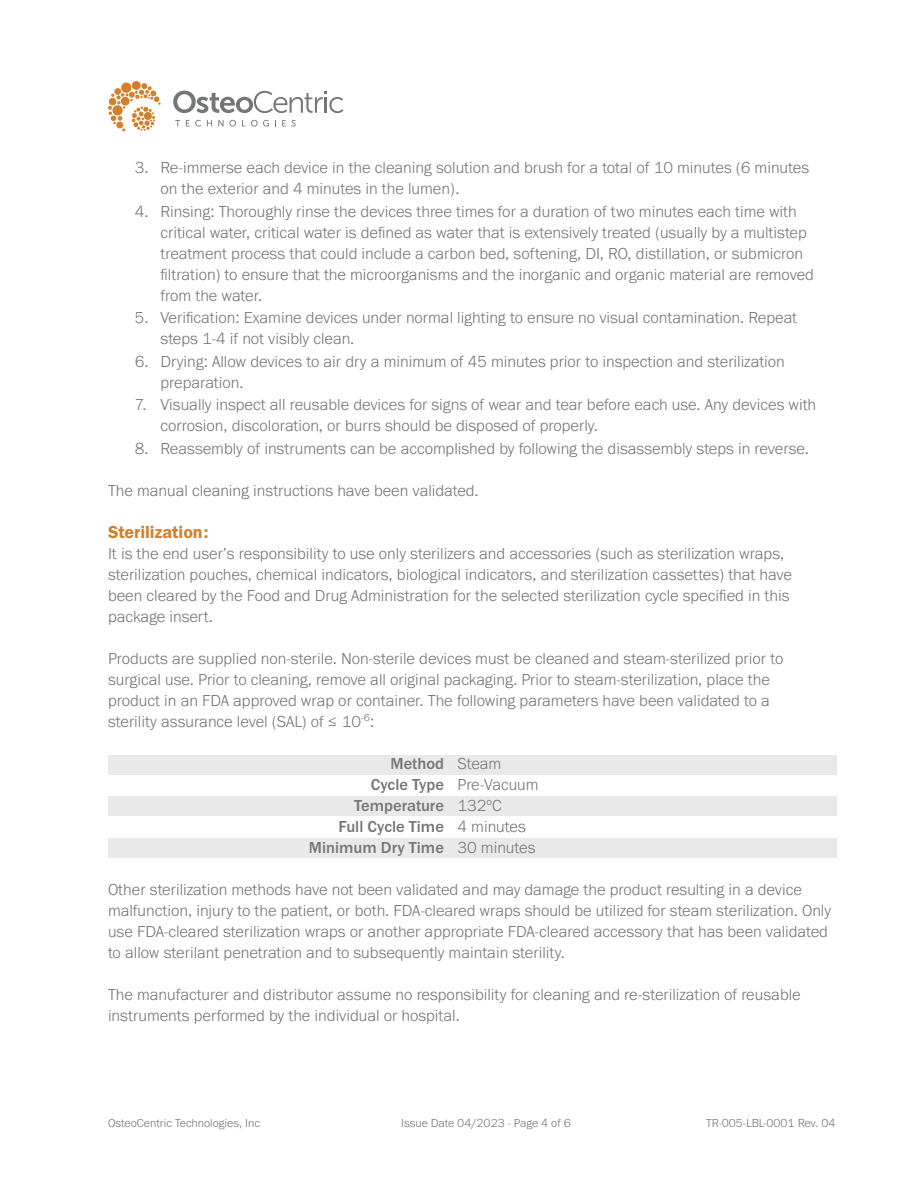
<style>
.page{position:relative;width:918px;height:1188px;background:#fff}
.page>*{position:absolute;margin:0;border:0;box-sizing:border-box;transform-origin:0 0}
.t1{font:18px "Franklin Gothic URW Dem";color:#d38028}
.t2{font:300 16.5px/21px "Franklin Gothic URW";color:#757679}
.t3{font:500 16.5px "Franklin Gothic URW";color:#757679}
.t4{font:300 12px "Franklin Gothic URW";color:#757679}
.s1{font-weight:300}
.s2{font-weight:500}
</style>
<div class="page">
<div style="left:108px;top:755px;width:729px;height:20px;background:#e9e9e9"></div>
<div style="left:108px;top:797px;width:729px;height:19px;background:#e9e9e9"></div>
<div style="left:108px;top:838px;width:729px;height:20px;background:#e9e9e9"></div>
<svg style="left:132px;top:81px;width:9px;height:9px"></svg>
<svg style="left:108px;top:83px;width:53px;height:48px"></svg>
<div style="left:109px;top:98px;width:7px;height:7px;background:#d38028;border-radius:50%"></div>
<div style="left:112px;top:105px;width:11px;height:10px;background:#d38028;border-radius:50%"></div>
<div style="left:121px;top:83px;width:10px;height:10px;background:#d38028;border-radius:50%"></div>
<div style="left:144px;top:112px;width:8px;height:8px;background:#d38028;border-radius:50%"></div>
<svg style="left:173px;top:91px;width:170px;height:22px"></svg>
<svg style="left:175px;top:120px;width:5px;height:6px"></svg>
<svg style="left:186px;top:120px;width:15px;height:7px"></svg>
<svg style="left:207px;top:120px;width:5px;height:6px"></svg>
<svg style="left:218px;top:120px;width:18px;height:7px"></svg>
<svg style="left:242px;top:120px;width:27px;height:7px"></svg>
<svg style="left:282px;top:120px;width:14px;height:7px"></svg>
<p class="t2" style="left:161px;top:157px;width:650px;text-indent:-26px">3. Re-immerse each device in the cleaning solution and brush for a total of 10 minutes (6 minutes on the exterior and 4 minutes in the lumen).</p>
<p class="t2" style="left:161px;top:200px;width:655px;text-indent:-26px">4. Rinsing: Thoroughly rinse the devices three times for a duration of two minutes each time with critical water, critical water is defined as water that is extensively treated (usually by a multistep treatment process that could include a carbon bed, softening, DI, RO, distillation, or submicron filtration) to ensure that the microorganisms and the inorganic and organic material are removed from the water.</p>
<p class="t2" style="left:161px;top:307px;width:638px;text-indent:-26px">5. Verification: Examine devices under normal lighting to ensure no visual contamination. Repeat steps 1-4 if not visibly clean.</p>
<p class="t2" style="left:161px;top:350px;width:626px;text-indent:-26px">6. Drying: Allow devices to air dry a minimum of 45 minutes prior to inspection and sterilization preparation.</p>
<p class="t2" style="left:161px;top:394px;width:657px;text-indent:-26px">7. Visually inspect all reusable devices for signs of wear and tear before each use. Any devices with corrosion, discoloration, or burrs should be disposed of properly.</p>
<p class="t2" style="left:135px;top:437px;width:676px">8. Reassembly of instruments can be accomplished by following the disassembly steps in reverse.</p>
<p class="t2" style="left:108px;top:479px;width:372px">The manual cleaning instructions have been validated.</p>
<p class="t1" style="left:108px;top:521px;width:102px">Sterilization:</p>
<p class="t2" style="left:108px;top:543px;width:686px">It is the end user’s responsibility to use only sterilizers and accessories (such as sterilization wraps, sterilization pouches, chemical indicators, biological indicators, and sterilization cassettes) that have been cleared by the Food and Drug Administration for the selected sterilization cycle specified in this package insert.</p>
<p class="t2" style="left:108px;top:648px;width:677px">Products are supplied non-sterile. Non-sterile devices must be cleaned and steam-sterilized prior to surgical use. Prior to cleaning, remove all original packaging. Prior to steam-sterilization, place the product in an FDA approved wrap or container. The following parameters have been validated to a sterility assurance level (SAL) of ≤ 10<sup>-6</sup>:</p>
<p class="t3" style="left:391px;top:753px;width:112px">Method <span class="s1">Steam</span></p>
<p class="t2" style="left:371px;top:774px;width:169px"><span class="s2">Cycle Type</span> Pre-Vacuum</p>
<p class="t3" style="left:354px;top:795px;width:149px">Temperature <span class="s1">132ºC</span></p>
<p class="t3" style="left:339px;top:816px;width:189px">Full Cycle Time <span class="s1">4 minutes</span></p>
<p class="t3" style="left:309px;top:837px;width:228px">Minimum Dry Time <span class="s1">30 minutes</span></p>
<p class="t2" style="left:108px;top:879px;width:725px">Other sterilization methods have not been validated and may damage the product resulting in a device malfunction, injury to the patient, or both. FDA-cleared wraps should be utilized for steam sterilization. Only use FDA-cleared sterilization wraps or another appropriate FDA-cleared accessory that has been validated to allow sterilant penetration and to subsequently maintain sterility.</p>
<p class="t2" style="left:108px;top:984px;width:694px">The manufacturer and distributor assume no responsibility for cleaning and re-sterilization of reusable instruments performed by the individual or hospital.</p>
<p class="t4" style="left:108px;top:1116px;width:154px">OsteoCentric Technologies, Inc</p>
<p class="t4" style="left:401px;top:1116px;width:171px">Issue Date 04/2023 - Page 4 of 6</p>
<p class="t4" style="left:706px;top:1116px;width:131px">TR-005-LBL-0001 Rev. 04</p>
</div>
